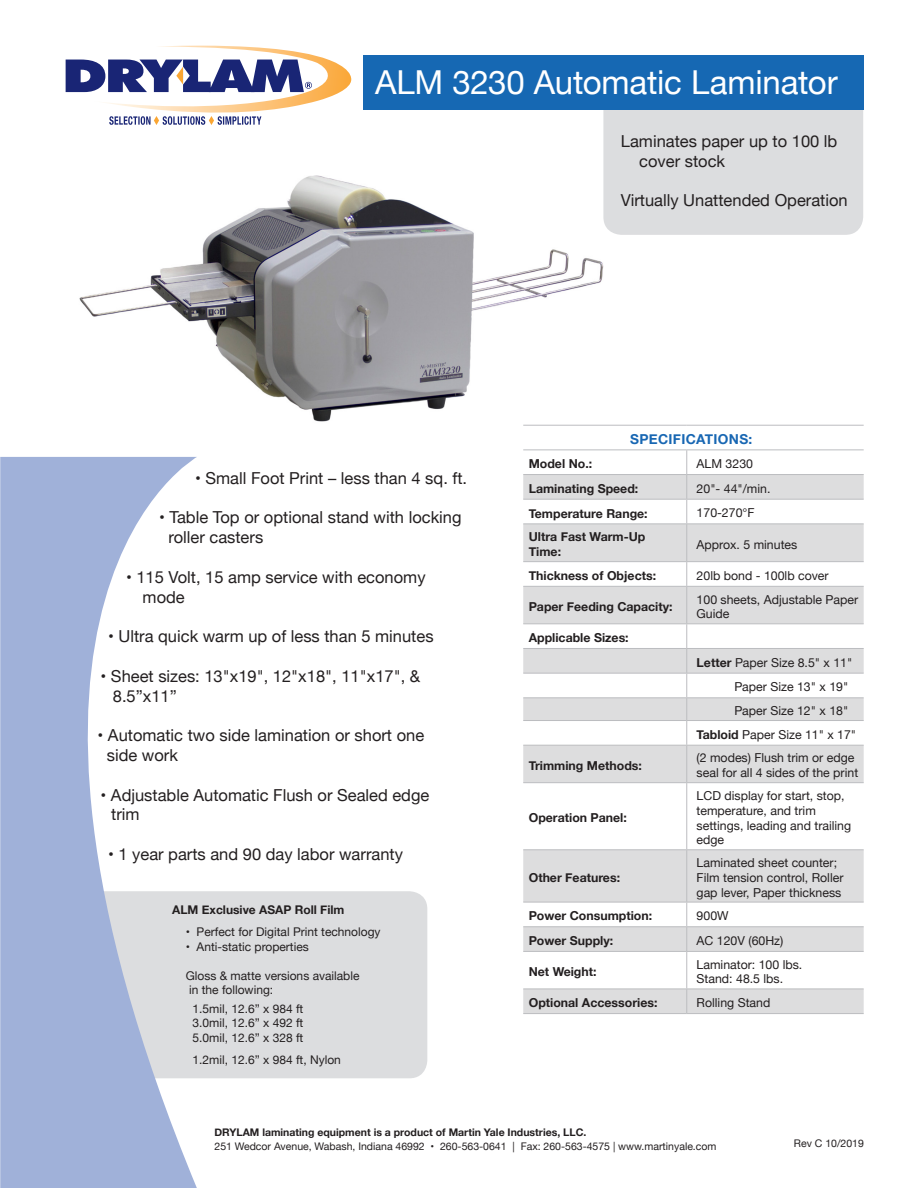
<style>
.page{position:relative;width:918px;height:1188px;background:#fff}
.page>*{position:absolute;margin:0;border:0;box-sizing:border-box;transform-origin:0 0}
.t1{font:33px "Helvetica Neue";letter-spacing:-.005em;color:#fff}
.t2{font:16.5px/19.8px "Helvetica Neue";color:#231f20}
.t3{font:700 13.65px "Helvetica Neue";letter-spacing:.025em;color:#1867b3}
.t4{font:12.3px/14.9px "Helvetica Neue";color:#231f20}
.t5{font:700 12.3px/14.9px "Helvetica Neue";color:#231f20}
.t6{font:12px/14.4px "Helvetica Neue";color:#231f20}
.t7{font:700 12px "Helvetica Neue";color:#231f20}
.t8{font:10.5px "Helvetica Neue";color:#231f20}
.t9{font:700 10.5px "Helvetica Neue";color:#231f20}
.s1{font-weight:700}
</style>
<div class="page">
<img style="left:65px;top:80px;width:627px;height:345px">
<div style="left:197px;top:891px;width:230px;height:187px;background:#dcdddf"></div>
<svg style="left:0;top:457px;width:197px;height:731px;fill:#a0b1d9"></svg>
<div style="left:603px;top:110px;width:260px;height:125px;background:#dcdddf"></div>
<svg style="left:523px;top:475px;width:341px;height:538px;fill:#ddddde"></svg>
<hr style="left:523px;top:425px;width:164px;height:1px;background:#bcbdc0">
<hr style="left:687px;top:425px;width:177px;height:1px;background:#bcbdc0">
<hr style="left:523px;top:449px;width:164px;height:1px;background:#bcbdc0">
<hr style="left:687px;top:449px;width:177px;height:1px;background:#bcbdc0">
<hr style="left:523px;top:474px;width:164px;height:1px;background:#bcbdc0">
<hr style="left:687px;top:474px;width:177px;height:1px;background:#bcbdc0">
<hr style="left:523px;top:499px;width:164px;height:1px;background:#bcbdc0">
<hr style="left:687px;top:499px;width:177px;height:1px;background:#bcbdc0">
<svg style="left:686px;top:450px;width:1px;height:73px"></svg>
<hr style="left:523px;top:523px;width:164px;height:1px;background:#bcbdc0">
<hr style="left:687px;top:523px;width:177px;height:1px;background:#bcbdc0">
<hr style="left:686px;top:524px;width:1px;height:37px;background:#bcbdc0">
<hr style="left:523px;top:561px;width:164px;height:1px;background:#bcbdc0">
<hr style="left:687px;top:561px;width:177px;height:1px;background:#bcbdc0">
<svg style="left:686px;top:562px;width:1px;height:24px"></svg>
<hr style="left:523px;top:586px;width:164px;height:1px;background:#bcbdc0">
<hr style="left:687px;top:586px;width:177px;height:1px;background:#bcbdc0">
<hr style="left:686px;top:587px;width:1px;height:36px;background:#bcbdc0">
<hr style="left:523px;top:623px;width:164px;height:1px;background:#bcbdc0">
<hr style="left:687px;top:623px;width:177px;height:1px;background:#bcbdc0">
<hr style="left:523px;top:648px;width:164px;height:1px;background:#bcbdc0">
<hr style="left:687px;top:648px;width:177px;height:1px;background:#bcbdc0">
<hr style="left:523px;top:673px;width:164px;height:1px;background:#bcbdc0">
<hr style="left:687px;top:673px;width:177px;height:1px;background:#bcbdc0">
<hr style="left:523px;top:697px;width:164px;height:1px;background:#bcbdc0">
<hr style="left:687px;top:697px;width:177px;height:1px;background:#bcbdc0">
<hr style="left:523px;top:720px;width:164px;height:1px;background:#bcbdc0">
<hr style="left:687px;top:720px;width:177px;height:1px;background:#bcbdc0">
<svg style="left:686px;top:624px;width:1px;height:121px"></svg>
<hr style="left:523px;top:745px;width:164px;height:1px;background:#bcbdc0">
<hr style="left:687px;top:745px;width:177px;height:1px;background:#bcbdc0">
<hr style="left:686px;top:746px;width:1px;height:36px;background:#bcbdc0">
<hr style="left:523px;top:782px;width:164px;height:1px;background:#bcbdc0">
<hr style="left:687px;top:782px;width:177px;height:1px;background:#bcbdc0">
<hr style="left:686px;top:783px;width:1px;height:66px;background:#bcbdc0">
<hr style="left:523px;top:849px;width:164px;height:1px;background:#bcbdc0">
<hr style="left:687px;top:849px;width:177px;height:1px;background:#bcbdc0">
<hr style="left:686px;top:850px;width:1px;height:52px;background:#bcbdc0">
<hr style="left:523px;top:902px;width:164px;height:1px;background:#bcbdc0">
<hr style="left:687px;top:902px;width:177px;height:1px;background:#bcbdc0">
<hr style="left:523px;top:926px;width:164px;height:1px;background:#bcbdc0">
<hr style="left:687px;top:926px;width:177px;height:1px;background:#bcbdc0">
<svg style="left:686px;top:902px;width:1px;height:49px"></svg>
<hr style="left:523px;top:951px;width:164px;height:1px;background:#bcbdc0">
<hr style="left:687px;top:951px;width:177px;height:1px;background:#bcbdc0">
<hr style="left:686px;top:952px;width:1px;height:37px;background:#bcbdc0">
<hr style="left:523px;top:989px;width:164px;height:1px;background:#bcbdc0">
<hr style="left:687px;top:989px;width:177px;height:1px;background:#bcbdc0">
<svg style="left:686px;top:990px;width:1px;height:23px"></svg>
<hr style="left:523px;top:1013px;width:164px;height:1px;background:#bcbdc0">
<hr style="left:687px;top:1013px;width:177px;height:1px;background:#bcbdc0">
<div style="left:363px;top:55px;width:501px;height:55px;background:#1668b3"></div>
<svg style="left:66px;top:46px;width:288px;height:79px"></svg>
<p class="t1" style="left:375px;top:59px;width:464px">ALM 3230 Automatic Laminator</p>
<p class="t2" style="left:639px;top:132px;width:200px;text-indent:-18px">Laminates paper up to 100 lb cover stock</p>
<p class="t2" style="left:621px;top:192px;width:228px">Virtually Unattended Operation</p>
<p class="t2" style="left:195px;top:469px;width:273px">• Small Foot Print – less than 4 sq. ft.</p>
<p class="t2" style="left:169px;top:509px;width:295px;text-indent:-9px">• Table Top or optional stand with locking roller casters</p>
<p class="t2" style="left:143px;top:568px;width:285px;text-indent:-17px">• 115 Volt, 15 amp service with economy mode</p>
<p class="t2" style="left:108px;top:627px;width:327px">• Ultra quick warm up of less than 5 minutes</p>
<p class="t2" style="left:113px;top:667px;width:309px;text-indent:-12px">• Sheet sizes: 13"x19", 12"x18", 11"x17", &amp;<br>8.5”x11”</p>
<p class="t2" style="left:107px;top:726px;width:319px;text-indent:-9px">• Automatic two side lamination or short one side work</p>
<p class="t2" style="left:111px;top:786px;width:320px;text-indent:-11px">• Adjustable Automatic Flush or Sealed edge trim</p>
<p class="t2" style="left:108px;top:845px;width:296px">• 1 year parts and 90 day labor warranty</p>
<p class="t7" style="left:172px;top:901px;width:174px">ALM Exclusive ASAP Roll Film</p>
<p class="t6" style="left:186px;top:926px;width:196px">• Perfect for Digital Print technology</p>
<p class="t6" style="left:186px;top:940px;width:125px">• Anti-static properties</p>
<p class="t6" style="left:186px;top:969px;width:175px">Gloss &amp; matte versions available in the following:</p>
<p class="t6" style="left:192px;top:1002px;width:112px">1.5mil, 12.6” x 984 ft</p>
<p class="t6" style="left:192px;top:1017px;width:112px">3.0mil, 12.6” x 492 ft</p>
<p class="t6" style="left:192px;top:1031px;width:112px">5.0mil, 12.6” x 328 ft</p>
<p class="t6" style="left:192px;top:1053px;width:150px">1.2mil, 12.6” x 984 ft, Nylon</p>
<p class="t3" style="left:630px;top:429px;width:124px">SPECIFICATIONS:</p>
<p class="t5" style="left:529px;top:457px;width:65px">Model No.:</p>
<p class="t4" style="left:697px;top:457px;width:58px">ALM 3230</p>
<p class="t5" style="left:529px;top:481px;width:111px">Laminating Speed:</p>
<p class="t4" style="left:697px;top:482px;width:75px">20"- 44"/min.</p>
<p class="t5" style="left:529px;top:506px;width:120px">Temperature Range:</p>
<p class="t4" style="left:697px;top:506px;width:59px">170-270°F</p>
<p class="t5" style="left:529px;top:530px;width:118px">Ultra Fast Warm-Up<br>Time:</p>
<p class="t4" style="left:697px;top:538px;width:102px">Approx. 5 minutes</p>
<p class="t5" style="left:529px;top:569px;width:129px">Thickness of Objects:</p>
<p class="t4" style="left:697px;top:569px;width:134px">20lb bond - 100lb cover</p>
<p class="t5" style="left:529px;top:600px;width:145px">Paper Feeding Capacity:</p>
<p class="t4" style="left:697px;top:592px;width:163px">100 sheets, Adjustable Paper<br>Guide</p>
<p class="t5" style="left:529px;top:631px;width:101px">Applicable Sizes:</p>
<p class="t4" style="left:697px;top:656px;width:157px"><span class="s1">Letter</span> Paper Size 8.5" x 11"</p>
<p class="t4" style="left:734px;top:680px;width:115px">Paper Size 13" x 19"</p>
<p class="t4" style="left:734px;top:704px;width:115px">Paper Size 12" x 18"</p>
<p class="t4" style="left:697px;top:728px;width:161px"><span class="s1">Tabloid</span> Paper Size 11" x 17"</p>
<p class="t5" style="left:529px;top:758px;width:115px">Trimming Methods:</p>
<p class="t4" style="left:697px;top:751px;width:163px">(2 modes) Flush trim or edge seal for all 4 sides of the print</p>
<p class="t5" style="left:529px;top:811px;width:100px">Operation Panel:</p>
<p class="t4" style="left:697px;top:789px;width:156px">LCD display for start, stop, temperature, and trim settings, leading and trailing edge</p>
<p class="t5" style="left:529px;top:870px;width:93px">Other Features:</p>
<p class="t4" style="left:697px;top:856px;width:148px">Laminated sheet counter;<br>Film tension control, Roller gap lever, Paper thickness</p>
<p class="t5" style="left:529px;top:909px;width:125px">Power Consumption:</p>
<p class="t4" style="left:697px;top:909px;width:33px">900W</p>
<p class="t5" style="left:529px;top:934px;width:86px">Power Supply:</p>
<p class="t4" style="left:697px;top:934px;width:88px">AC 120V (60Hz)</p>
<p class="t5" style="left:529px;top:965px;width:69px">Net Weight:</p>
<p class="t4" style="left:697px;top:958px;width:107px">Laminator: 100 lbs.</p>
<p class="t4" style="left:697px;top:972px;width:88px">Stand: 48.5 lbs.</p>
<p class="t5" style="left:529px;top:996px;width:130px">Optional Accessories:</p>
<p class="t4" style="left:697px;top:996px;width:75px">Rolling Stand</p>
<p class="t9" style="left:214px;top:1124px;width:373px">DRYLAM laminating equipment is a product of Martin Yale Industries, LLC.</p>
<p class="t8" style="left:214px;top:1138px;width:504px">251 Wedcor Avenue, Wabash, Indiana 46992 • 260-563-0641 | Fax: 260-563-4575 | www.martinyale.com</p>
<p class="t8" style="left:794px;top:1136px;width:72px">Rev C 10/2019</p>
</div>
